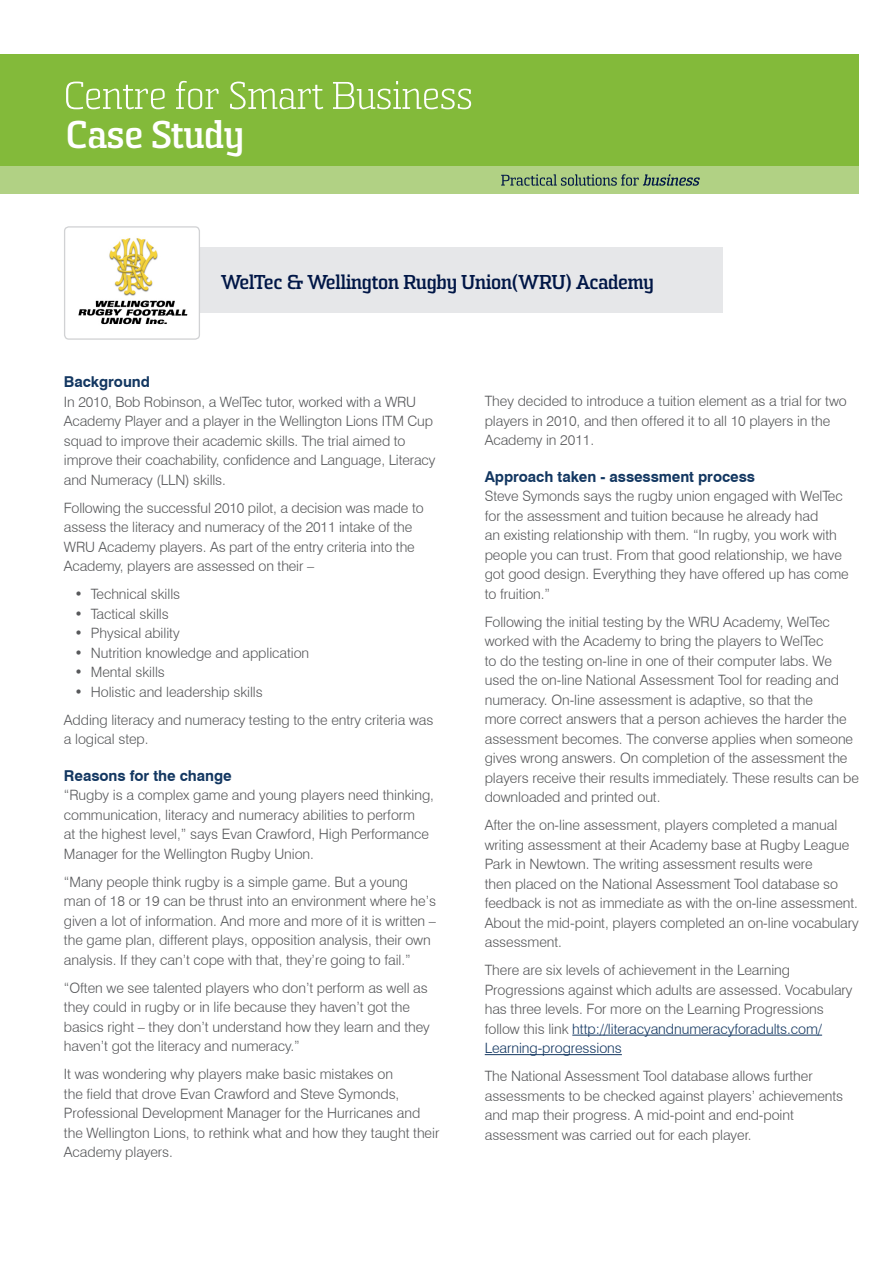
<style>
.page{position:relative;width:893px;height:1263px;background:#fff}
.page>*{position:absolute;margin:0;border:0;box-sizing:border-box;transform-origin:0 0}
.t1{font:700 37.5px "Sommet Slab";color:#fff}
.t2{font:700 19.5px "Sommet Slab";letter-spacing:-.005em;color:#001646}
.Body{font:700 15px "Swiss 721 BT";letter-spacing:-.005em;color:#133761}
.Body-2{font:300 14.25px/19.5px "Swiss 721 BT";letter-spacing:-.005em;color:#57585a}
.s1{color:#133761}
</style>
<div class="page">
<div style="left:82px;top:247px;width:641px;height:66px;background:#e6e7e9"></div>
<div style="left:0;top:54px;width:859px;height:131px;background:#83ba3a"></div>
<svg style="left:66px;top:81px;width:405px;height:28px"></svg>
<div style="left:0;top:166px;width:859px;height:28px;background:#b1d184"></div>
<svg style="left:501px;top:174px;width:199px;height:12px"></svg>
<hr style="left:572px;top:1035px;width:250px;height:1px;background:#133761">
<hr style="left:485px;top:1054px;width:137px;height:1px;background:#133761">
<div style="left:65px;top:227px;width:134px;height:112px;background:#fff;border-radius:4px"></div>
<img style="left:78px;top:238px;width:110px;height:87px">
<div style="left:64px;top:226px;width:136px;height:114px;border:1px solid #d1d2d4;border-radius:4px"></div>
<p class="t1" style="left:66px;top:111px;width:179px">Case Study</p>
<p class="t2" style="left:221px;top:269px;width:434px">WelTec &amp; Wellington Rugby Union(WRU) Academy</p>
<p class="Body" style="left:64px;top:373px;width:88px">Background</p>
<p class="Body-2" style="left:64px;top:392px;width:373px">In 2010, Bob Robinson, a WelTec tutor, worked with a WRU Academy Player and a player in the Wellington Lions ITM Cup squad to improve their academic skills. The trial aimed to improve their coachability, confidence and Language, Literacy and Numeracy (LLN) skills.</p>
<p class="Body-2" style="left:64px;top:498px;width:361px">Following the successful 2010 pilot, a decision was made to assess the literacy and numeracy of the 2011 intake of the WRU Academy players. As part of the entry criteria into the Academy, players are assessed on their –</p>
<p class="Body-2" style="left:74px;top:584px;width:107px">• Technical skills</p>
<p class="Body-2" style="left:74px;top:604px;width:96px">• Tactical skills</p>
<p class="Body-2" style="left:74px;top:623px;width:107px">• Physical ability</p>
<p class="Body-2" style="left:74px;top:643px;width:236px">• Nutrition knowledge and application</p>
<p class="Body-2" style="left:74px;top:662px;width:92px">• Mental skills</p>
<p class="Body-2" style="left:74px;top:682px;width:190px">• Holistic and leadership skills</p>
<p class="Body-2" style="left:64px;top:710px;width:371px">Adding literacy and numeracy testing to the entry criteria was a logical step.</p>
<p class="Body" style="left:64px;top:766px;width:169px">Reasons for the change</p>
<p class="Body-2" style="left:64px;top:785px;width:372px">“Rugby is a complex game and young players need thinking, communication, literacy and numeracy abilities to perform<br>at the highest level,” says Evan Crawford, High Performance Manager for the Wellington Rugby Union.</p>
<p class="Body-2" style="left:64px;top:872px;width:374px">“Many people think rugby is a simple game. But a young man of 18 or 19 can be thrust into an environment where he’s given a lot of information. And more and more of it is written – the game plan, different plays, opposition analysis, their own analysis. If they can’t cope with that, they’re going to fail.”</p>
<p class="Body-2" style="left:64px;top:978px;width:367px">“Often we see talented players who don’t perform as well as they could in rugby or in life because they haven’t got the basics right – they don’t understand how they learn and they haven’t got the literacy and numeracy.”</p>
<p class="Body-2" style="left:64px;top:1064px;width:377px">It was wondering why players make basic mistakes on<br>the field that drove Evan Crawford and Steve Symonds, Professional Development Manager for the Hurricanes and the Wellington Lions, to rethink what and how they taught their Academy players.</p>
<p class="Body-2" style="left:485px;top:391px;width:363px">They decided to introduce a tuition element as a trial for two players in 2010, and then offered it to all 10 players in the<br>Academy in 2011.</p>
<p class="Body" style="left:485px;top:467px;width:272px">Approach taken - assessment process</p>
<p class="Body-2" style="left:485px;top:486px;width:365px">Steve Symonds says the rugby union engaged with WelTec for the assessment and tuition because he already had<br>an existing relationship with them. “In rugby, you work with people you can trust. From that good relationship, we have got good design. Everything they have offered up has come to fruition.”</p>
<p class="Body-2" style="left:485px;top:612px;width:376px">Following the initial testing by the WRU Academy, WelTec worked with the Academy to bring the players to WelTec<br>to do the testing on-line in one of their computer labs. We used the on-line National Assessment Tool for reading and numeracy. On-line assessment is adaptive, so that the<br>more correct answers that a person achieves the harder the assessment becomes. The converse applies when someone gives wrong answers. On completion of the assessment the players receive their results immediately. These results can be downloaded and printed out.</p>
<p class="Body-2" style="left:485px;top:815px;width:376px">After the on-line assessment, players completed a manual writing assessment at their Academy base at Rugby League Park in Newtown. The writing assessment results were<br>then placed on the National Assessment Tool database so feedback is not as immediate as with the on-line assessment.<br>About the mid-point, players completed an on-line vocabulary assessment.</p>
<p class="Body-2" style="left:485px;top:960px;width:369px">There are six levels of achievement in the Learning Progressions against which adults are assessed. Vocabulary has three levels. For more on the Learning Progressions follow this link <span class="s1">http://literacyandnumeracyforadults.com/ Learning-progressions</span></p>
<p class="Body-2" style="left:485px;top:1066px;width:360px">The National Assessment Tool database allows further assessments to be checked against players’ achievements and map their progress. A mid-point and end-point assessment was carried out for each player.</p>
</div>
